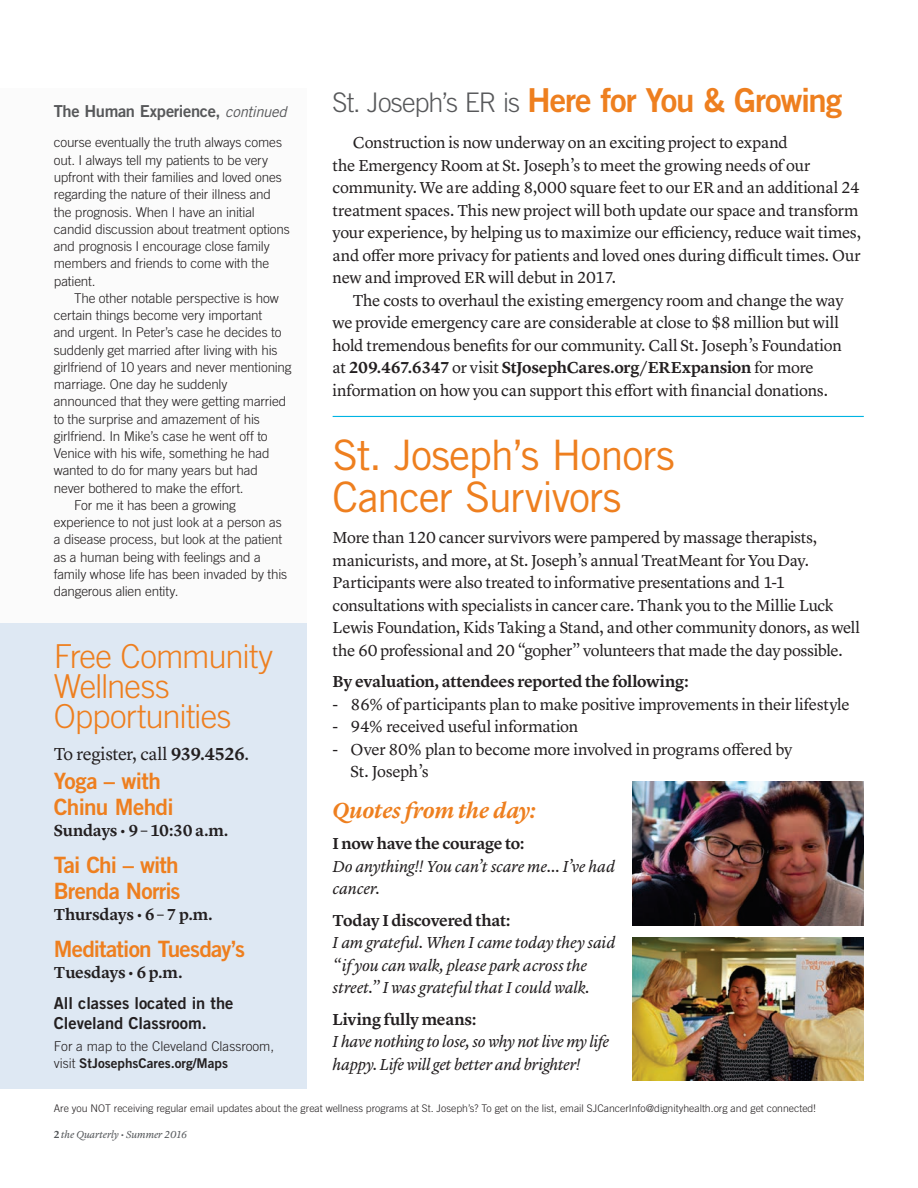
<style>
.page{position:relative;width:918px;height:1188px;background:#fff}
.page>*{position:absolute;margin:0;border:0;box-sizing:border-box;transform-origin:0 0}
.t1{font:42px/42px "Trade Gothic LT Std";letter-spacing:-.03em;color:#ee7f1f}
.t2{font:300 33px/30px "Trade Gothic LT Std";letter-spacing:-.025em;color:#ee7f1f}
.t3{font:33px "Trade Gothic LT Std Bd 2";letter-spacing:-.035em;color:#ee7f1f}
.t4{font:22.5px/25.5px "Trade Gothic LT Std Bd 2";letter-spacing:-.035em;color:#ee7f1f}
.t5{font:italic 600 22.5px "Lyon Text";letter-spacing:-.015em;color:#ee7f1f}
.t6{font:18px "Lyon Text";letter-spacing:-.02em;color:#231f20}
.t7{font:16.5px/22.5px "Lyon Text";letter-spacing:-.02em;color:#231f20}
.t8{font:italic 16.5px/22.5px "Lyon Text";letter-spacing:-.015em;color:#231f20}
.t9{font:600 16.5px "Lyon Text";letter-spacing:-.015em;color:#231f20}
.t10{font:16.5px/19.5px "Trade Gothic LT Std Bd 2";color:#231f20}
.t11{font:16.5px "Trade Gothic LT Std Bd 2";letter-spacing:-.02em;color:#57585a}
.t12{font:300 13.5px/17.2px "Trade Gothic LT Std";letter-spacing:-.01em;color:#231f20}
.t13{font:13.5px "Trade Gothic LT Std Bd 2";color:#231f20}
.t14{font:300 10.5px "Trade Gothic LT Std";color:#231f20}
.t15{font:italic 10.5px "Lyon Text";letter-spacing:-.005em;color:#54575a}
.s1{font-family:"Trade Gothic LT Std";font-weight:300;font-size:27px;color:#57585a}
.s2{font-weight:600}
.s3{font-family:"Trade Gothic LT Std";font-style:italic;font-size:15px}
.s4{font-family:"Trade Gothic LT Std";font-weight:300}
.s5{font-weight:600;font-style:normal}
</style>
<div class="page">
<div style="left:0;top:89px;width:307px;height:547px;background:#fbfbfb"></div>
<div style="left:0;top:623px;width:307px;height:465px;background:#dee8f3"></div>
<hr style="left:333px;top:416px;width:531px;height:1px;background:#00b4e3">
<img style="left:633px;top:782px;width:231px;height:144px">
<img style="left:633px;top:937px;width:231px;height:144px">
<h2 class="t3" style="left:333px;top:80px;width:511px"><span class="s1">St. Joseph’s ER is</span> Here for You &amp; Growing</h2>
<p class="t7" style="left:333px;top:130px;width:530px;text-indent:20px">Construction is now underway on an exciting project to expand<br>the Emergency Room at St. Joseph’s to meet the growing needs of our community. We are adding 8,000 square feet to our ER and an additional 24 treatment spaces. This new project will both update our space and transform your experience, by helping us to maximize our efficiency, reduce wait times, and offer more privacy for patients and loved ones during difficult times. Our new and improved ER will debut in 2017.</p>
<p class="t7" style="left:333px;top:288px;width:512px;text-indent:20px">The costs to overhaul the existing emergency room and change the way we provide emergency care are considerable at close to $8 million but will hold tremendous benefits for our community. Call St. Joseph’s Foundation at <span class="s2">209.467.6347</span> or visit <span class="s2">StJosephCares.org/ERExpansion</span> for more information on how you can support this effort with financial donations.</p>
<h1 class="t1" style="left:333px;top:433px;width:344px">St. Joseph’s Honors<br>Cancer Survivors</h1>
<p class="t7" style="left:333px;top:525px;width:529px">More than 120 cancer survivors were pampered by massage therapists, manicurists, and more, at St. Joseph’s annual TreatMeant for You Day.<br>Participants were also treated to informative presentations and 1-1 consultations with specialists in cancer care. Thank you to the Millie Luck Lewis Foundation, Kids Taking a Stand, and other community donors, as well the 60 professional and 20 “gopher” volunteers that made the day possible.</p>
<p class="t9" style="left:333px;top:669px;width:358px">By evaluation, attendees reported the following:</p>
<p class="t7" style="left:333px;top:692px;width:519px">- 86% of participants plan to make positive improvements in their lifestyle</p>
<p class="t7" style="left:333px;top:714px;width:247px">- 94% received useful information</p>
<p class="t7" style="left:351px;top:737px;width:443px;text-indent:-18px">- Over 80% plan to become more involved in programs offered by<br>St. Joseph’s</p>
<h3 class="t5" style="left:333px;top:793px;width:204px">Quotes from the day:</h3>
<p class="t9" style="left:333px;top:831px;width:193px">I now have the courage to:</p>
<p class="t8" style="left:333px;top:854px;width:284px">Do anything!! You can’t scare me… I’ve had cancer.</p>
<p class="t9" style="left:333px;top:908px;width:179px">Today I discovered that:</p>
<p class="t8" style="left:333px;top:930px;width:284px">I am grateful. When I came today they said “if you can walk, please park across the street.” I was grateful that I could walk.</p>
<p class="t9" style="left:333px;top:1007px;width:145px">Living fully means:</p>
<p class="t8" style="left:333px;top:1029px;width:278px">I have nothing to lose, so why not live my life happy. Life will get better and brighter!</p>
<p class="t14" style="left:54px;top:1102px;width:763px">Are you NOT receiving regular email updates about the great wellness programs at St. Joseph’s? To get on the list, email SJCancerInfo@dignityhealth.org and get connected!</p>
<p class="t11" style="left:54px;top:101px;width:235px">The Human Experience, <span class="s3">continued</span></p>
<p class="t12" style="left:54px;top:134px;width:238px">course eventually the truth always comes out. I always tell my patients to be very upfront with their families and loved ones regarding the nature of their illness and the prognosis. When I have an initial candid discussion about treatment options and prognosis I encourage close family members and friends to come with the patient.</p>
<p class="t12" style="left:74px;top:289px;width:206px">The other notable perspective is how</p>
<p class="t12" style="left:54px;top:306px;width:210px">certain things become very important</p>
<p class="t12" style="left:54px;top:324px;width:229px">and urgent. In Peter’s case he decides to</p>
<p class="t12" style="left:54px;top:341px;width:225px">suddenly get married after living with his</p>
<p class="t12" style="left:54px;top:358px;width:239px">girlfriend of 10 years and never mentioning</p>
<p class="t12" style="left:54px;top:375px;width:175px">marriage. One day he suddenly</p>
<p class="t12" style="left:54px;top:393px;width:234px">announced that they were getting married</p>
<p class="t12" style="left:54px;top:410px;width:208px">to the surprise and amazement of his</p>
<p class="t12" style="left:54px;top:427px;width:215px">girlfriend. In Mike’s case he went off to</p>
<p class="t12" style="left:54px;top:444px;width:217px">Venice with his wife, something he had</p>
<p class="t12" style="left:54px;top:462px;width:206px">wanted to do for many years but had</p>
<p class="t12" style="left:54px;top:479px;width:191px">never bothered to make the effort.</p>
<p class="t12" style="left:74px;top:496px;width:163px">For me it has been a growing</p>
<p class="t12" style="left:54px;top:513px;width:229px">experience to not just look at a person as</p>
<p class="t12" style="left:54px;top:531px;width:230px">a disease process, but look at the patient</p>
<p class="t12" style="left:54px;top:548px;width:209px">as a human being with feelings and a</p>
<p class="t12" style="left:54px;top:565px;width:235px">family whose life has been invaded by this</p>
<p class="t12" style="left:54px;top:582px;width:126px">dangerous alien entity.</p>
<h2 class="t2" style="left:54px;top:641px;width:221px">Free Community<br>Wellness<br>Opportunities</h2>
<p class="t6" style="left:54px;top:740px;width:197px">To register, call <span class="s2">939.4526</span>.</p>
<h3 class="t4" style="left:54px;top:768px;width:121px">Yoga – with<br>Chinu Mehdi</h3>
<p class="t9" style="left:54px;top:818px;width:176px">Sundays • 9 – 10:30 a.m.</p>
<h3 class="t4" style="left:54px;top:852px;width:128px">Tai Chi – with<br>Brenda Norris</h3>
<p class="t9" style="left:54px;top:902px;width:160px">Thursdays • 6 – 7 p.m.</p>
<h3 class="t4" style="left:54px;top:936px;width:193px">Meditation Tuesday’s</h3>
<p class="t9" style="left:54px;top:960px;width:130px">Tuesdays • 6 p.m.</p>
<p class="t10" style="left:54px;top:993px;width:181px">All classes located in the<br>Cleveland Classroom.</p>
<p class="t12" style="left:54px;top:1037px;width:222px">For a map to the Cleveland Classroom,</p>
<p class="t13" style="left:54px;top:1054px;width:176px"><span class="s4">visit</span> StJosephsCares.org/Maps</p>
<p class="t15" style="left:54px;top:1126px;width:135px"><span class="s5">2</span> the Quarterly • Summer 2016</p>
</div>
